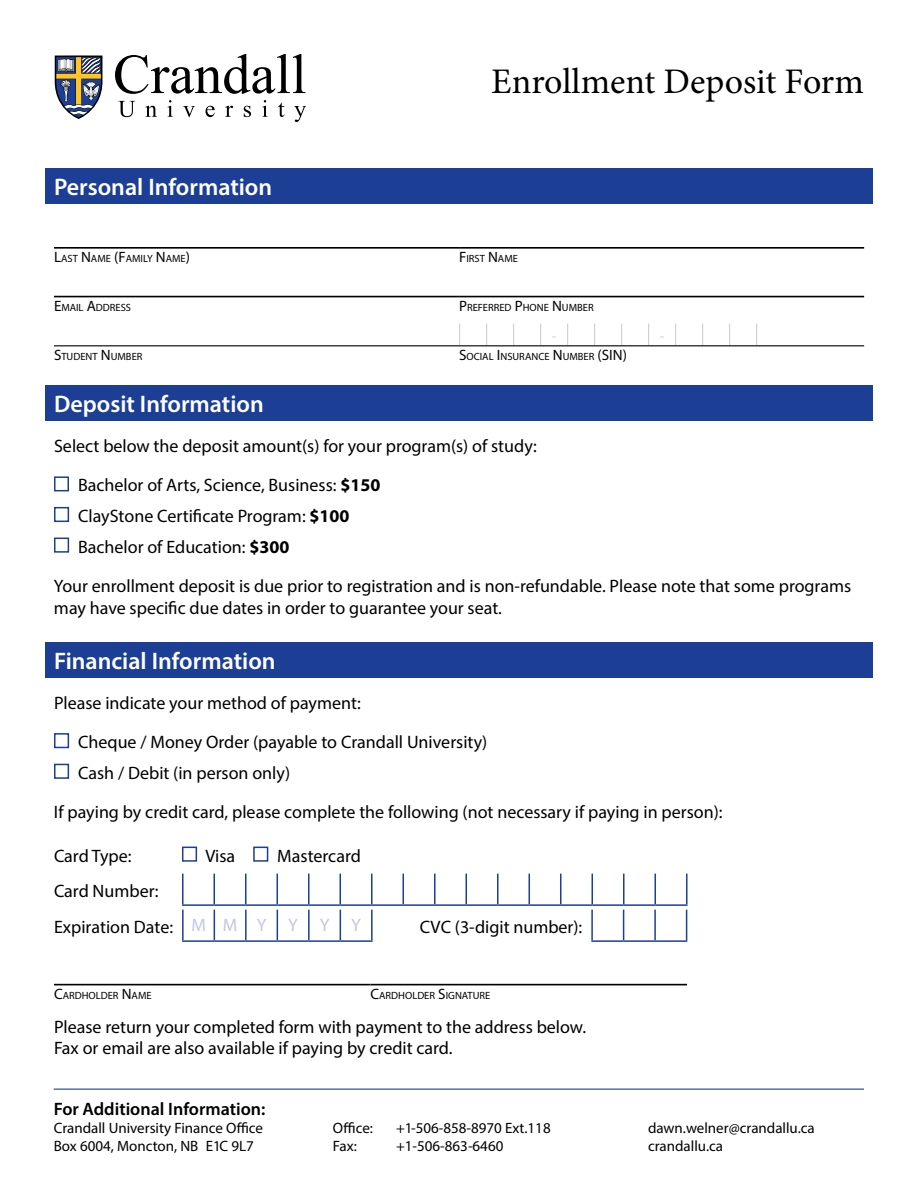
<style>
.page{position:relative;width:918px;height:1188px;background:#fff}
.page>*{position:absolute;margin:0;border:0;box-sizing:border-box;transform-origin:0 0}
.t1{font:36px "Minion Pro";color:#000}
.t2{font:600 24px "Myriad Pro";color:#fff}
.t3{font:18px/30.6px "Myriad Pro";color:#000}
.t4{font:600 18px "Myriad Pro";color:#000}
.t5{font:18px "Myriad Pro";letter-spacing:1.21em;color:#c4c6e2}
.t6{font:15px/18px "Myriad Pro";color:#000}
.t7{font:10.5px "Myriad Pro";color:#000}
.s1{font-size:15px}
.s2{font-weight:700}
</style>
<div class="page">
<svg style="left:55px;top:55px;width:48px;height:64px"></svg>
<svg style="left:115px;top:54px;width:190px;height:40px"></svg>
<svg style="left:118px;top:101px;width:17px;height:16px"></svg>
<svg style="left:145px;top:106px;width:12px;height:11px"></svg>
<svg style="left:167px;top:100px;width:6px;height:17px"></svg>
<svg style="left:183px;top:106px;width:12px;height:11px"></svg>
<svg style="left:206px;top:106px;width:9px;height:11px"></svg>
<svg style="left:225px;top:106px;width:8px;height:11px"></svg>
<svg style="left:244px;top:106px;width:7px;height:11px"></svg>
<svg style="left:262px;top:100px;width:6px;height:17px"></svg>
<svg style="left:278px;top:103px;width:7px;height:14px"></svg>
<svg style="left:294px;top:106px;width:12px;height:16px"></svg>
<div style="left:45px;top:168px;width:828px;height:36px;background:#1c3e94"></div>
<div style="left:45px;top:386px;width:828px;height:35px;background:#1c3e94"></div>
<div style="left:45px;top:642px;width:828px;height:36px;background:#1c3e94"></div>
<hr style="left:54px;top:247px;width:405px;height:2px;background:#000">
<hr style="left:459px;top:247px;width:405px;height:2px;background:#000">
<hr style="left:54px;top:296px;width:405px;height:1px;background:#000">
<hr style="left:459px;top:296px;width:405px;height:1px;background:#000">
<hr style="left:54px;top:345px;width:405px;height:1px;background:#000">
<hr style="left:459px;top:345px;width:405px;height:1px;background:#000">
<svg style="left:459px;top:324px;width:1px;height:21px"></svg>
<svg style="left:486px;top:324px;width:1px;height:21px"></svg>
<svg style="left:513px;top:324px;width:1px;height:21px"></svg>
<svg style="left:540px;top:324px;width:1px;height:21px"></svg>
<svg style="left:567px;top:324px;width:1px;height:21px"></svg>
<svg style="left:594px;top:324px;width:1px;height:21px"></svg>
<svg style="left:621px;top:324px;width:1px;height:21px"></svg>
<svg style="left:648px;top:324px;width:1px;height:21px"></svg>
<svg style="left:675px;top:324px;width:1px;height:21px"></svg>
<svg style="left:702px;top:324px;width:1px;height:21px"></svg>
<svg style="left:729px;top:324px;width:1px;height:21px"></svg>
<svg style="left:756px;top:324px;width:1px;height:21px"></svg>
<div style="left:54px;top:476px;width:15px;height:15px;background:#fff;border:2px solid #1c3e94"></div>
<div style="left:54px;top:507px;width:15px;height:15px;background:#fff;border:2px solid #1c3e94"></div>
<div style="left:54px;top:538px;width:15px;height:15px;background:#fff;border:2px solid #1c3e94"></div>
<div style="left:54px;top:733px;width:15px;height:15px;background:#fff;border:2px solid #1c3e94"></div>
<div style="left:54px;top:764px;width:15px;height:15px;background:#fff;border:2px solid #1c3e94"></div>
<hr style="left:54px;top:984px;width:317px;height:1px;background:#000">
<hr style="left:371px;top:984px;width:49px;height:1px;background:#000">
<hr style="left:420px;top:984px;width:267px;height:1px;background:#000">
<div style="left:182px;top:847px;width:15px;height:15px;background:#fff;border:2px solid #1c3e94"></div>
<div style="left:253px;top:847px;width:15px;height:15px;background:#fff;border:2px solid #1c3e94"></div>
<hr style="left:182px;top:874px;width:2px;height:30px;background:#1c3e94">
<hr style="left:214px;top:874px;width:1px;height:30px;background:#1c3e94">
<hr style="left:245px;top:874px;width:2px;height:30px;background:#1c3e94">
<hr style="left:277px;top:874px;width:1px;height:30px;background:#1c3e94">
<hr style="left:308px;top:874px;width:2px;height:30px;background:#1c3e94">
<hr style="left:340px;top:874px;width:1px;height:30px;background:#1c3e94">
<hr style="left:371px;top:874px;width:2px;height:30px;background:#1c3e94">
<hr style="left:403px;top:874px;width:1px;height:30px;background:#1c3e94">
<hr style="left:434px;top:874px;width:2px;height:30px;background:#1c3e94">
<hr style="left:466px;top:874px;width:1px;height:30px;background:#1c3e94">
<hr style="left:497px;top:874px;width:2px;height:30px;background:#1c3e94">
<hr style="left:529px;top:874px;width:1px;height:30px;background:#1c3e94">
<hr style="left:560px;top:874px;width:2px;height:30px;background:#1c3e94">
<hr style="left:592px;top:874px;width:1px;height:30px;background:#1c3e94">
<hr style="left:623px;top:874px;width:2px;height:30px;background:#1c3e94">
<hr style="left:655px;top:874px;width:1px;height:30px;background:#1c3e94">
<hr style="left:686px;top:874px;width:2px;height:30px;background:#1c3e94">
<hr style="left:182px;top:904px;width:32px;height:2px;background:#1c3e94">
<hr style="left:214px;top:904px;width:32px;height:2px;background:#1c3e94">
<hr style="left:246px;top:904px;width:31px;height:2px;background:#1c3e94">
<hr style="left:277px;top:904px;width:32px;height:2px;background:#1c3e94">
<hr style="left:309px;top:904px;width:31px;height:2px;background:#1c3e94">
<hr style="left:340px;top:904px;width:32px;height:2px;background:#1c3e94">
<hr style="left:372px;top:904px;width:31px;height:2px;background:#1c3e94">
<hr style="left:403px;top:904px;width:32px;height:2px;background:#1c3e94">
<hr style="left:435px;top:904px;width:31px;height:2px;background:#1c3e94">
<hr style="left:466px;top:904px;width:32px;height:2px;background:#1c3e94">
<hr style="left:498px;top:904px;width:31px;height:2px;background:#1c3e94">
<hr style="left:529px;top:904px;width:32px;height:2px;background:#1c3e94">
<hr style="left:561px;top:904px;width:31px;height:2px;background:#1c3e94">
<hr style="left:592px;top:904px;width:32px;height:2px;background:#1c3e94">
<hr style="left:624px;top:904px;width:31px;height:2px;background:#1c3e94">
<hr style="left:655px;top:904px;width:33px;height:2px;background:#1c3e94">
<hr style="left:182px;top:910px;width:2px;height:30px;background:#1c3e94">
<hr style="left:214px;top:910px;width:1px;height:30px;background:#1c3e94">
<hr style="left:245px;top:910px;width:2px;height:30px;background:#1c3e94">
<hr style="left:277px;top:910px;width:1px;height:30px;background:#1c3e94">
<hr style="left:308px;top:910px;width:2px;height:30px;background:#1c3e94">
<hr style="left:340px;top:910px;width:1px;height:30px;background:#1c3e94">
<hr style="left:371px;top:910px;width:2px;height:30px;background:#1c3e94">
<hr style="left:182px;top:940px;width:32px;height:2px;background:#1c3e94">
<hr style="left:214px;top:940px;width:32px;height:2px;background:#1c3e94">
<hr style="left:246px;top:940px;width:31px;height:2px;background:#1c3e94">
<hr style="left:277px;top:940px;width:32px;height:2px;background:#1c3e94">
<hr style="left:309px;top:940px;width:31px;height:2px;background:#1c3e94">
<hr style="left:340px;top:940px;width:33px;height:2px;background:#1c3e94">
<hr style="left:591px;top:910px;width:2px;height:30px;background:#1c3e94">
<hr style="left:623px;top:910px;width:1px;height:30px;background:#1c3e94">
<hr style="left:654px;top:910px;width:2px;height:30px;background:#1c3e94">
<hr style="left:686px;top:910px;width:1px;height:30px;background:#1c3e94">
<hr style="left:591px;top:940px;width:33px;height:2px;background:#1c3e94">
<hr style="left:624px;top:940px;width:31px;height:2px;background:#1c3e94">
<hr style="left:655px;top:940px;width:32px;height:2px;background:#1c3e94">
<hr style="left:54px;top:1089px;width:810px;height:1px;background:#1c3e94">
<h2 class="t2" style="left:54px;top:172px;width:220px">Personal Information</h2>
<h1 class="t1" style="left:491px;top:58px;width:374px">Enrollment Deposit Form</h1>
<p class="t7" style="left:54px;top:252px;width:138px"><span class="s1">L</span>AST <span class="s1">N</span>AME <span class="s1">(F</span>AMILY <span class="s1">N</span>AME<span class="s1">)</span></p>
<p class="t7" style="left:459px;top:252px;width:60px"><span class="s1">F</span>IRST <span class="s1">N</span>AME</p>
<p class="t7" style="left:54px;top:301px;width:79px"><span class="s1">E</span>MAIL <span class="s1">A</span>DDRESS</p>
<p class="t7" style="left:459px;top:301px;width:136px"><span class="s1">P</span>REFERRED <span class="s1">P</span>HONE <span class="s1">N</span>UMBER</p>
<p class="t6" style="left:552px;top:327px;width:6px">-</p>
<p class="t6" style="left:660px;top:327px;width:6px">-</p>
<p class="t7" style="left:54px;top:350px;width:90px"><span class="s1">S</span>TUDENT <span class="s1">N</span>UMBER</p>
<p class="t7" style="left:459px;top:350px;width:169px"><span class="s1">S</span>OCIAL <span class="s1">I</span> NSURANCE <span class="s1">N</span>UMBER <span class="s1">(SI N)</span></p>
<h2 class="t2" style="left:54px;top:389px;width:211px">Deposit Information</h2>
<p class="t3" style="left:78px;top:426px;width:460px;line-height:39.6px;text-indent:-24px">Select below the deposit amount(s) for your program(s) of study:<br>Bachelor of Arts, Science, Business: <span class="s2">$150</span></p>
<p class="t3" style="left:78px;top:500px;width:273px">ClayStone Certificate Program: <span class="s2">$100<br></span>Bachelor of Education: <span class="s2">$300</span></p>
<p class="t3" style="left:54px;top:575px;width:799px;line-height:21.6px">Your enrollment deposit is due prior to registration and is non-refundable. Please note that some programs may have specific due dates in order to guarantee your seat.</p>
<h2 class="t2" style="left:54px;top:646px;width:223px">Financial Information</h2>
<p class="t3" style="left:54px;top:687px;width:308px">Please indicate your method of payment:</p>
<p class="t3" style="left:78px;top:727px;width:411px">Cheque / Money Order (payable to Crandall University)<br>Cash / Debit (in person only)</p>
<p class="t3" style="left:54px;top:797px;width:670px">If paying by credit card, please complete the following (not necessary if paying in person):</p>
<p class="t3" style="left:54px;top:840px;width:79px">Card Type:</p>
<p class="t3" style="left:205px;top:840px;width:31px">Visa</p>
<p class="t3" style="left:277px;top:840px;width:85px">Mastercard</p>
<p class="t3" style="left:54px;top:873px;width:121px;line-height:36px">Card Number:<br>Expiration Date:</p>
<p class="t5" style="left:191px;top:914px;width:171px">MMYYYY</p>
<p class="t3" style="left:420px;top:911px;width:164px">CVC (3-digit number):</p>
<p class="t7" style="left:54px;top:989px;width:99px"><span class="s1">C</span>ARDHOLDER <span class="s1">N</span>AME</p>
<p class="t7" style="left:371px;top:989px;width:121px"><span class="s1">C</span>ARDHOLDER <span class="s1">S</span>IGNATURE</p>
<p class="t3" style="left:54px;top:1016px;width:534px;line-height:21.6px">Please return your completed form with payment to the address below.<br>Fax or email are also available if paying by credit card.</p>
<p class="t4" style="left:54px;top:1097px;width:213px">For Additional Information:</p>
<p class="t6" style="left:54px;top:1118px;width:211px">Crandall University Finance Office<br>Box 6004, Moncton, NB E1C 9L7</p>
<p class="t6" style="left:333px;top:1118px;width:42px">Office:</p>
<p class="t6" style="left:396px;top:1118px;width:156px">+1-506-858-8970 Ext.118</p>
<p class="t6" style="left:333px;top:1136px;width:25px">Fax:</p>
<p class="t6" style="left:396px;top:1136px;width:109px">+1-506-863-6460</p>
<p class="t6" style="left:648px;top:1118px;width:168px">dawn.welner@crandallu.ca crandallu.ca</p>
</div>
